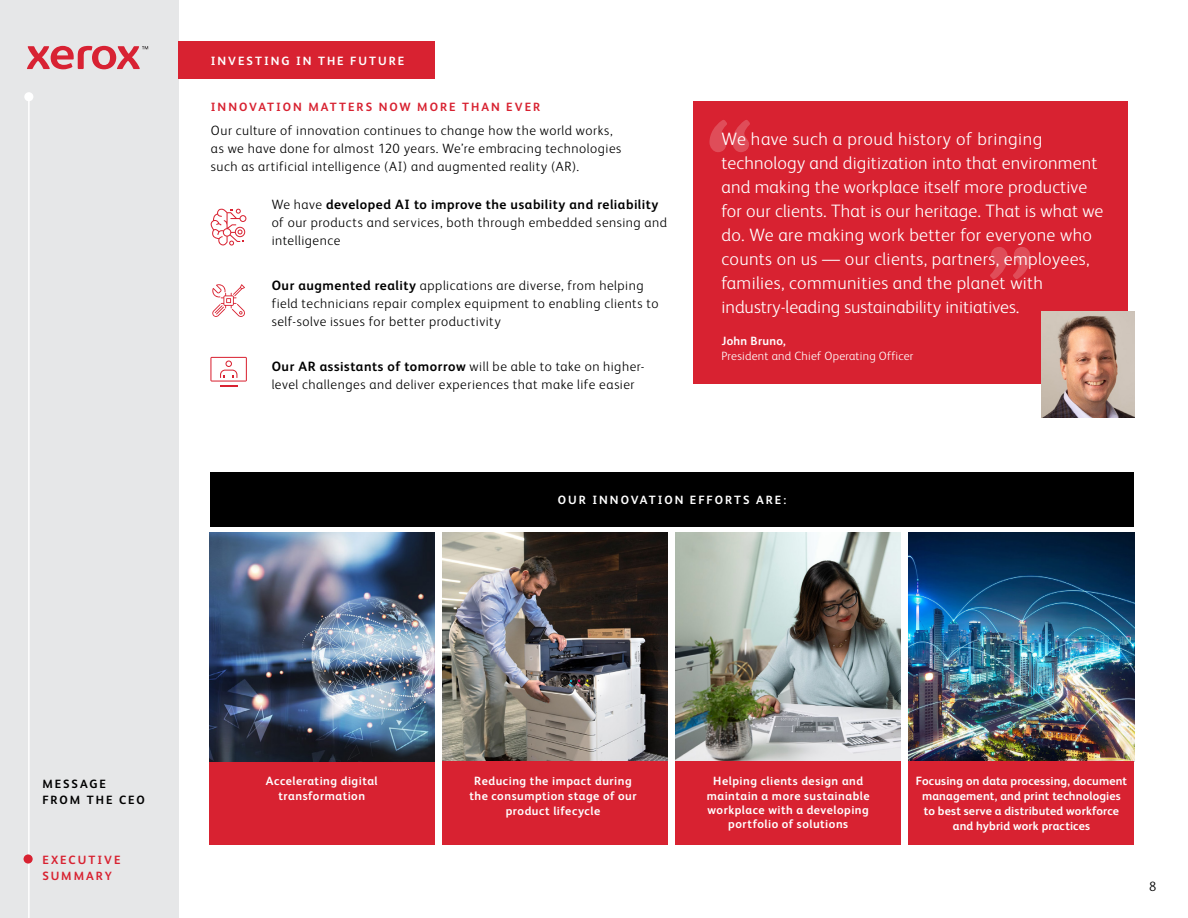
<style>
.page{position:relative;width:1188px;height:918px;background:#fff}
.page>*{position:absolute;margin:0;border:0;box-sizing:border-box;transform-origin:0 0}
.t1{font:700 119.85px "Xerox Sans";color:#fff}
.t2{font:300 18px/24px "Xerox Sans";letter-spacing:.01em;color:#fff}
.t3{font:300 13.5px/18px "Xerox Sans";letter-spacing:.04em;color:#000}
.t4{font:700 12px/15px "Xerox Sans";letter-spacing:.04em;color:#fff;text-align:center}
.t5{font:700 12px/15px "Xerox Sans";letter-spacing:.015em;color:#fff;text-align:center}
.t6{font:700 12px/16.5px "Xerox Sans";letter-spacing:.165em;color:#d82231}
.t7{font:700 12px "Xerox Sans";letter-spacing:.165em;color:#fff}
.t8{font:300 12px "Xerox Sans";letter-spacing:.02em;color:#fff}
.t9{font:700 12px/16.5px "Xerox Sans";letter-spacing:.165em;color:#000}
.t10{font:700 12px "Xerox Sans";letter-spacing:.02em;color:#fff}
.s1{font-weight:700}
</style>
<div class="page">
<div style="left:0;top:0;width:178px;height:918px;background:#e6e7e8"></div>
<hr style="left:28px;top:93px;width:2px;height:825px;background:#fff">
<div style="left:24px;top:92px;width:9px;height:9px;background:#fff;border-radius:50%"></div>
<div style="left:24px;top:854px;width:9px;height:10px;background:#d82231;border-radius:50%"></div>
<svg style="left:27px;top:46px;width:121px;height:23px"></svg>
<div style="left:693px;top:101px;width:434px;height:283px;background:#d82231"></div>
<img style="left:1041px;top:311px;width:93px;height:106px">
<div style="left:210px;top:473px;width:924px;height:54px;background:#000"></div>
<div style="left:209px;top:761px;width:225px;height:84px;background:#d82231"></div>
<img style="left:209px;top:532px;width:225px;height:229px">
<img style="left:442px;top:532px;width:226px;height:229px">
<img style="left:676px;top:532px;width:225px;height:229px">
<img style="left:909px;top:532px;width:225px;height:229px">
<div style="left:442px;top:761px;width:226px;height:84px;background:#d82231"></div>
<div style="left:676px;top:761px;width:225px;height:84px;background:#d82231"></div>
<div style="left:909px;top:761px;width:225px;height:84px;background:#d82231"></div>
<div style="left:178px;top:41px;width:256px;height:37px;background:#d82231"></div>
<svg style="left:211px;top:209px;width:35px;height:37px"></svg>
<svg style="left:212px;top:284px;width:33px;height:33px"></svg>
<svg style="left:210px;top:357px;width:37px;height:29px"></svg>
<p class="t7" style="left:211px;top:53px;width:195px">INVESTING IN THE FUTURE</p>
<p class="t6" style="left:211px;top:98px;width:331px">INNOVATION MATTERS NOW MORE THAN EVER</p>
<p class="t3" style="left:211px;top:121px;width:412px">Our culture of innovation continues to change how the world works, as we have done for almost 120 years. We’re embracing technologies such as artificial intelligence (AI) and augmented reality (AR).</p>
<p class="t3" style="left:272px;top:195px;width:397px">We have <span class="s1">developed AI to improve the usability and reliability </span>of our products and services, both through embedded sensing and intelligence</p>
<p class="t3" style="left:272px;top:276px;width:388px"><span class="s1">Our augmented reality</span> applications are diverse, from helping field technicians repair complex equipment to enabling clients to self-solve issues for better productivity</p>
<p class="t3" style="left:272px;top:357px;width:374px"><span class="s1">Our AR assistants of tomorrow</span> will be able to take on higher&shy;level challenges and deliver experiences that make life easier</p>
<h1 class="t1" style="left:706px;top:81px;width:50px">“</h1>
<p class="t2" style="left:721px;top:126px;width:383px">We have such a proud history of bringing technology and digitization into that environment and making the workplace itself more productive for our clients. That is our heritage. That is what we do. We are making work better for everyone who counts on us — our clients, partners, employees, families, communities and the planet with industry-leading sustainability initiatives.</p>
<h1 class="t1" style="left:986px;top:207px;width:50px">”</h1>
<p class="t10" style="left:721px;top:333px;width:66px">John Bruno,</p>
<p class="t8" style="left:721px;top:348px;width:194px">President and Chief Operating Officer</p>
<p class="t7" style="left:558px;top:492px;width:230px">OUR INNOVATION EFFORTS ARE:</p>
<p class="t9" style="left:42px;top:775px;width:104px">MESSAGE<br>FROM THE CEO</p>
<p class="t6" style="left:42px;top:851px;width:80px">EXECUTIVE<br>SUMMARY</p>
<p class="t4" style="left:266px;top:773px;width:113px">Accelerating digital transformation</p>
<p class="t4" style="left:469px;top:773px;width:169px">Reducing the impact during the consumption stage of our product lifecycle</p>
<p class="t4" style="left:707px;top:773px;width:164px;line-height:14.4px">Helping clients design and maintain a more sustainable workplace with a developing portfolio of solutions</p>
<p class="t5" style="left:916px;top:773px;width:213px">Focusing on data processing, document management, and print technologies to best serve a distributed workforce and hybrid work practices</p>
<p class="t3" style="left:1149px;top:876px;width:9px">8</p>
</div>
